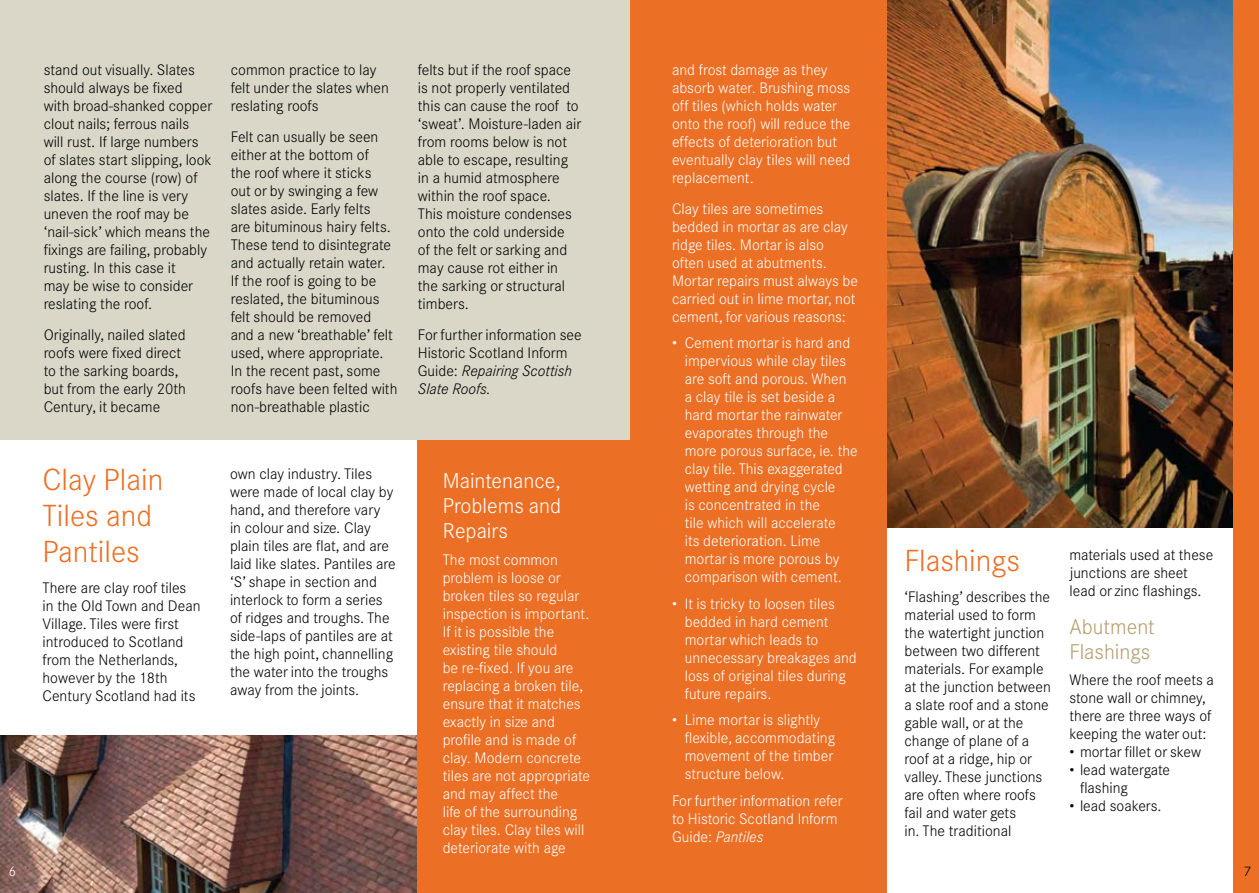
<style>
.page{position:relative;width:1259px;height:893px;background:#fff}
.page>*{position:absolute;margin:0;border:0;box-sizing:border-box;transform-origin:0 0}
.t1{font:300 30px/36px "Corporate Sans BQ";color:#eb6f24}
.t2{font:300 21px/25.2px "Corporate Sans BQ";color:#fff;text-align:justify}
.t3{font:300 21px/25.2px "Corporate Sans BQ";color:#b79c6e}
.t4{font:300 15px/18px "Corporate Sans BQ";color:#000}
.t5{font:300 15px/18px "Corporate Sans BQ";color:#fff}
.t6{font:300 13.5px "Corporate Sans BQ";color:#fff}
.t7{font:300 13.5px "Corporate Sans BQ";color:#000}
.s1{font-style:italic}
</style>
<div class="page">
<img style="left:0;top:736px;width:417px;height:157px">
<img style="left:887px;top:0;width:346px;height:527px">
<div style="left:417px;top:438px;width:212px;height:455px;background:#eb6f24"></div>
<div style="left:629px;top:0;width:258px;height:893px;background:#eb6f24"></div>
<div style="left:0;top:0;width:629px;height:439px;background:#dad7c8"></div>
<div style="left:1233px;top:0;width:26px;height:893px;background:#eb6f24"></div>
<p class="t4" style="left:44px;top:61px;width:170px">stand out visually. Slates should always be fixed<br>with broad-shanked copper clout nails; ferrous nails will rust. If large numbers of slates start slipping, look along the course (row) of slates. If the line is very uneven the roof may be ‘nail-sick’ which means the fixings are failing, probably rusting. In this case it<br>may be wise to consider reslating the roof.</p>
<p class="t4" style="left:44px;top:326px;width:144px">Originally, nailed slated roofs were fixed direct to the sarking boards, but from the early 20th<br>Century, it became</p>
<p class="t4" style="left:231px;top:61px;width:160px">common practice to lay felt under the slates when reslating roofs</p>
<p class="t4" style="left:231px;top:128px;width:168px">Felt can usually be seen either at the bottom of<br>the roof where it sticks<br>out or by swinging a few slates aside. Early felts<br>are bituminous hairy felts.<br>These tend to disintegrate and actually retain water.<br>If the roof is going to be reslated, the bituminous felt should be removed and a new ‘breathable’ felt used, where appropriate.<br>In the recent past, some roofs have been felted with non-breathable plastic</p>
<p class="t4" style="left:418px;top:61px;width:165px">felts but if the roof space is not properly ventilated this can cause the roof to ‘sweat’. Moisture-laden air from rooms below is not able to escape, resulting in a humid atmosphere within the roof space.<br>This moisture condenses onto the cold underside<br>of the felt or sarking and may cause rot either in the sarking or structural timbers.</p>
<p class="t4" style="left:418px;top:326px;width:165px">For further information see<br>Historic Scotland Inform<br>Guide: <span class="s1">Repairing Scottish<br>Slate Roofs.</span></p>
<h1 class="t1" style="left:43px;top:462px;width:122px">Clay Plain<br>Tiles and<br>Pantiles</h1>
<p class="t4" style="left:43px;top:579px;width:159px">There are clay roof tiles in the Old Town and Dean<br>Village. Tiles were first introduced to Scotland from the Netherlands, however by the 18th<br>Century Scotland had its</p>
<p class="t4" style="left:230px;top:465px;width:167px">own clay industry. Tiles were made of local clay by hand, and therefore vary<br>in colour and size. Clay plain tiles are flat, and are laid like slates. Pantiles are ‘S’ shape in section and interlock to form a series of ridges and troughs. The side-laps of pantiles are at the high point, channelling the water into the troughs away from the joints.</p>
<h2 class="t2" style="left:443px;top:468px;width:120px">Maintenance, Problems and Repairs</h2>
<p class="t5" style="left:443px;top:551px;width:149px">The most common problem is loose or broken tiles so regular inspection is important.<br>If it is possible the existing tile should<br>be re-fixed. If you are replacing a broken tile, ensure that it matches exactly in size and profile and is made of clay. Modern concrete tiles are not appropriate and may affect the<br>life of the surrounding clay tiles. Clay tiles will deteriorate with age</p>
<p class="t5" style="left:672px;top:61px;width:180px">and frost damage as they absorb water. Brushing moss off tiles (which holds water onto the roof) will reduce the effects of deterioration but eventually clay tiles will need replacement.</p>
<p class="t5" style="left:672px;top:200px;width:187px">Clay tiles are sometimes bedded in mortar as are clay ridge tiles. Mortar is also often used at abutments.<br>Mortar repairs must always be carried out in lime mortar, not cement, for various reasons:</p>
<p class="t5" style="left:685px;top:334px;width:174px;text-indent:-13px">• Cement mortar is hard and impervious while clay tiles are soft and porous. When<br>a clay tile is set beside a hard mortar the rainwater evaporates through the more porous surface, ie. the clay tile. This exaggerated wetting and drying cycle<br>is concentrated in the<br>tile which will accelerate<br>its deterioration. Lime mortar is more porous by comparison with cement.</p>
<p class="t5" style="left:685px;top:595px;width:173px;text-indent:-13px">• It is tricky to loosen tiles bedded in hard cement mortar which leads to unnecessary breakages and loss of original tiles during future repairs.</p>
<p class="t5" style="left:685px;top:711px;width:152px;text-indent:-13px">• Lime mortar is slightly flexible, accommodating movement of the timber structure below.</p>
<p class="t5" style="left:672px;top:792px;width:172px">For further information refer to Historic Scotland Inform<br>Guide: <span class="s1">Pantiles</span></p>
<h1 class="t1" style="left:904px;top:543px;width:117px">Flashings</h1>
<p class="t4" style="left:904px;top:588px;width:148px">‘Flashing’ describes the material used to form the watertight junction between two different materials. For example at the junction between a slate roof and a stone gable wall, or at the change of plane of a roof at a ridge, hip or valley. These junctions are often where roofs fail and water gets<br>in. The traditional</p>
<p class="t4" style="left:1069px;top:546px;width:145px">materials used at these junctions are sheet lead or zinc flashings.</p>
<h2 class="t3" style="left:1069px;top:614px;width:87px">Abutment<br>Flashings</h2>
<p class="t4" style="left:1069px;top:671px;width:146px">Where the roof meets a stone wall or chimney, there are three ways of keeping the water out:</p>
<p class="t4" style="left:1069px;top:743px;width:133px">• mortar fillet or skew</p>
<p class="t4" style="left:1080px;top:761px;width:92px;text-indent:-10px">• lead watergate flashing</p>
<p class="t4" style="left:1069px;top:797px;width:94px">• lead soakers.</p>
<p class="t6" style="left:8px;top:863px;width:9px">6</p>
<p class="t7" style="left:1243px;top:863px;width:9px">7</p>
</div>
